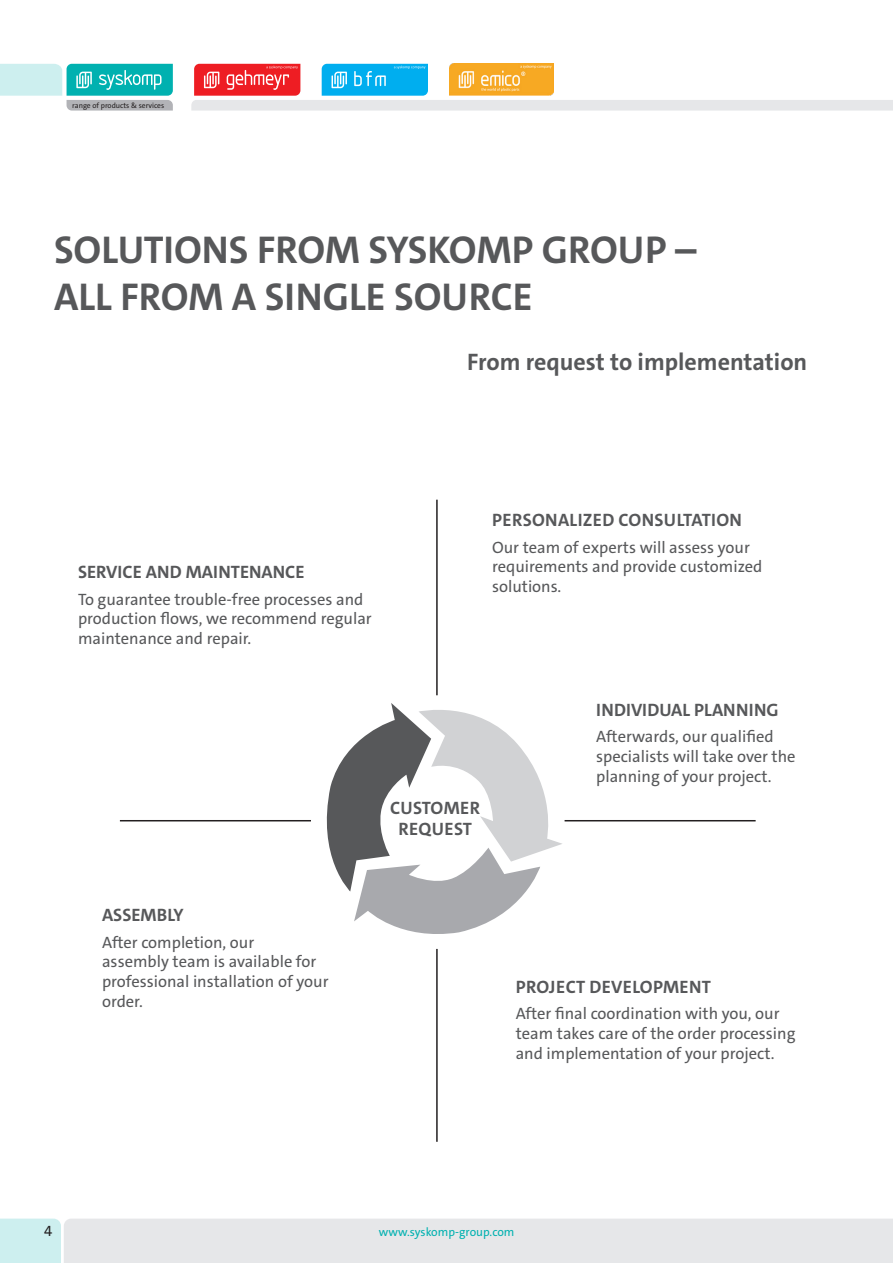
<style>
.page{position:relative;width:893px;height:1263px;background:#fff}
.page>*{position:absolute;margin:0;border:0;box-sizing:border-box;transform-origin:0 0}
.h1_-_titel{font:700 39px "The Sans C4 s";color:#57585a}
.h1_-_titel-2{font:700 24px "The Sans C4 s";color:#57585a}
.h1_-_titel-3{font:700 18px "The Sans C4 s";letter-spacing:.015em;color:#57585a}
.h1_-_titel-4{font:16.5px/19.8px "The Sans C4 s";color:#57585a}
.t1{font:15px "The Sans C4 s";color:#231f20}
.t2{font:12px "The Sans C4 s";color:#00b1b0}
.t3{font:7.5px "The Sans C4 s";color:#231f20}
</style>
<div class="page">
<svg style="left:0;top:1218px;width:893px;height:45px;background:#e4e7e9"></svg>
<svg style="left:0;top:64px;width:173px;height:47px"></svg>
<svg style="left:191px;top:64px;width:702px;height:47px"></svg>
<hr style="left:436px;top:500px;width:2px;height:642px;background:#231f20">
<hr style="left:120px;top:820px;width:636px;height:1px;background:#231f20">
<svg style="left:316px;top:698px;width:247px;height:243px"></svg>
<p class="t3" style="left:72px;top:100px;width:93px">range of products &amp; services</p>
<p class="h1_-_titel" style="left:54px;top:224px;width:644px">SOLUTIONS FROM SYSKOMP GROUP –</p>
<p class="h1_-_titel" style="left:54px;top:271px;width:480px">ALL FROM A SINGLE SOURCE</p>
<p class="h1_-_titel-2" style="left:467px;top:346px;width:342px">From request to implementation</p>
<p class="h1_-_titel-3" style="left:78px;top:561px;width:228px">SERVICE AND MAINTENANCE</p>
<p class="h1_-_titel-4" style="left:78px;top:589px;width:295px">To guarantee trouble-free processes and production flows, we recommend regular maintenance and repair.</p>
<p class="h1_-_titel-3" style="left:492px;top:509px;width:251px">PERSONALIZED CONSULTATION</p>
<p class="h1_-_titel-4" style="left:492px;top:537px;width:272px">Our team of experts will assess your requirements and provide customized solutions.</p>
<p class="h1_-_titel-3" style="left:390px;top:796px;width:91px">CUSTOMER</p>
<p class="h1_-_titel-3" style="left:398px;top:818px;width:75px">REQUEST</p>
<p class="h1_-_titel-3" style="left:596px;top:698px;width:184px">INDIVIDUAL PLANNING</p>
<p class="h1_-_titel-4" style="left:596px;top:726px;width:201px">Afterwards, our qualified specialists will take over the planning of your project.</p>
<p class="h1_-_titel-3" style="left:102px;top:904px;width:83px">ASSEMBLY</p>
<p class="h1_-_titel-4" style="left:102px;top:932px;width:228px">After completion, our<br>assembly team is available for professional installation of your order.</p>
<p class="h1_-_titel-3" style="left:516px;top:975px;width:197px">PROJECT DEVELOPMENT</p>
<p class="h1_-_titel-4" style="left:516px;top:1004px;width:281px">After final coordination with you, our team takes care of the order processing and implementation of your project.</p>
<p class="t1" style="left:44px;top:1221px;width:10px">4</p>
<p class="t2" style="left:379px;top:1224px;width:137px">www.syskomp-group.com</p>
</div>
